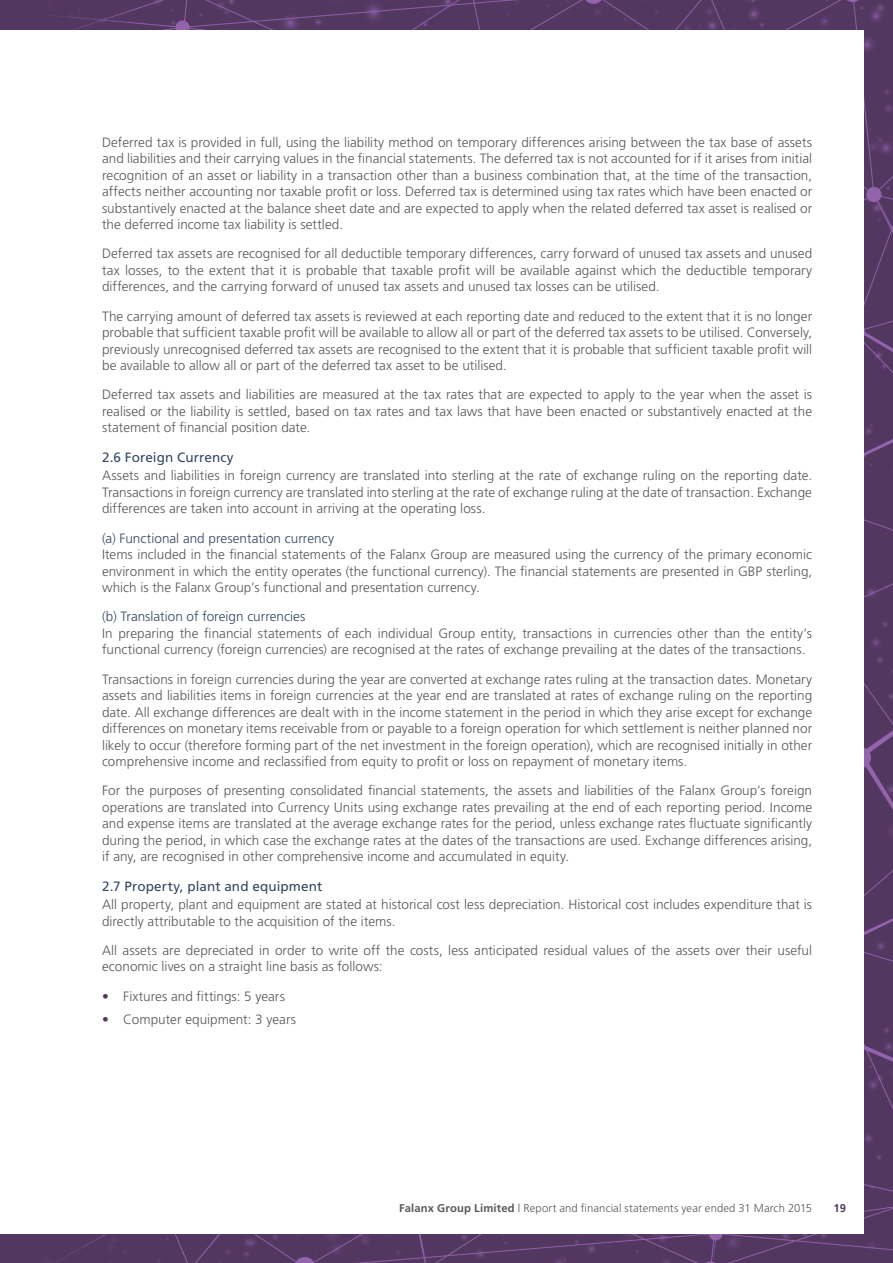
<style>
.page{position:relative;width:893px;height:1263px;background:#fff}
.page>*{position:absolute;margin:0;border:0;box-sizing:border-box;transform-origin:0 0}
.t1{font:300 13.5px/16.5px "Frutiger";color:#57585a;text-align:justify}
.t2{font:300 13.5px "Frutiger";color:#364664}
.t3{font:13.5px "Frutiger";letter-spacing:.01em;color:#364664}
.t4{font:300 11.25px "Frutiger";letter-spacing:.01em;color:#57585a}
.t5{font:700 11.25px "Frutiger";color:#523760}
.s1{color:#523760}
.s2{font-weight:700}
</style>
<div class="page">
<img style="left:136px;top:0;width:757px;height:1263px">
<div style="left:0;top:0;width:136px;height:1263px;background:#523760"></div>
<div style="left:0;top:30px;width:863px;height:1203px;background:#fff"></div>
<p class="t1" style="left:102px;top:134px;width:712px">Deferred tax is provided in full, using the liability method on temporary differences arising between the tax base of assets and liabilities and their carrying values in the financial statements. The deferred tax is not accounted for if it arises from initial recognition of an asset or liability in a transaction other than a business combination that, at the time of the transaction, affects neither accounting nor taxable profit or loss. Deferred tax is determined using tax rates which have been enacted or substantively enacted at the balance sheet date and are expected to apply when the related deferred tax asset is realised or the deferred income tax liability is settled.</p>
<p class="t1" style="left:102px;top:245px;width:712px">Deferred tax assets are recognised for all deductible temporary differences, carry forward of unused tax assets and unused tax losses, to the extent that it is probable that taxable profit will be available against which the deductible temporary differences, and the carrying forward of unused tax assets and unused tax losses can be utilised.</p>
<p class="t1" style="left:102px;top:308px;width:712px">The carrying amount of deferred tax assets is reviewed at each reporting date and reduced to the extent that it is no longer probable that sufficient taxable profit will be available to allow all or part of the deferred tax assets to be utilised. Conversely, previously unrecognised deferred tax assets are recognised to the extent that it is probable that sufficient taxable profit will be available to allow all or part of the deferred tax asset to be utilised.</p>
<p class="t1" style="left:102px;top:386px;width:712px">Deferred tax assets and liabilities are measured at the tax rates that are expected to apply to the year when the asset is realised or the liability is settled, based on tax rates and tax laws that have been enacted or substantively enacted at the statement of financial position date.</p>
<p class="t3" style="left:102px;top:449px;width:133px">2.6 Foreign Currency</p>
<p class="t1" style="left:102px;top:467px;width:711px">Assets and liabilities in foreign currency are translated into sterling at the rate of exchange ruling on the reporting date.<br>Transactions in foreign currency are translated into sterling at the rate of exchange ruling at the date of transaction. Exchange differences are taken into account in arriving at the operating loss.</p>
<p class="t2" style="left:102px;top:530px;width:234px">(a) Functional and presentation currency</p>
<p class="t1" style="left:102px;top:546px;width:712px">Items included in the financial statements of the Falanx Group are measured using the currency of the primary economic environment in which the entity operates (the functional currency). The financial statements are presented in GBP sterling, which is the Falanx Group’s functional and presentation currency.</p>
<p class="t2" style="left:102px;top:609px;width:205px">(b) Translation of foreign currencies</p>
<p class="t1" style="left:102px;top:625px;width:711px">In preparing the financial statements of each individual Group entity, transactions in currencies other than the entity’s functional currency (foreign currencies) are recognised at the rates of exchange prevailing at the dates of the transactions.</p>
<p class="t1" style="left:102px;top:671px;width:712px">Transactions in foreign currencies during the year are converted at exchange rates ruling at the transaction dates. Monetary assets and liabilities items in foreign currencies at the year end are translated at rates of exchange ruling on the reporting date. All exchange differences are dealt with in the income statement in the period in which they arise except for exchange differences on monetary items receivable from or payable to a foreign operation for which settlement is neither planned nor likely to occur (therefore forming part of the net investment in the foreign operation), which are recognised initially in other comprehensive income and reclassified from equity to profit or loss on repayment of monetary items.</p>
<p class="t1" style="left:102px;top:782px;width:712px">For the purposes of presenting consolidated financial statements, the assets and liabilities of the Falanx Group’s foreign operations are translated into Currency Units using exchange rates prevailing at the end of each reporting period. Income and expense items are translated at the average exchange rates for the period, unless exchange rates fluctuate significantly during the period, in which case the exchange rates at the dates of the transactions are used. Exchange differences arising, if any, are recognised in other comprehensive income and accumulated in equity.</p>
<p class="t3" style="left:102px;top:878px;width:222px">2.7 Property, plant and equipment</p>
<p class="t1" style="left:102px;top:896px;width:712px">All property, plant and equipment are stated at historical cost less depreciation. Historical cost includes expenditure that is directly attributable to the acquisition of the items.</p>
<p class="t1" style="left:102px;top:942px;width:711px">All assets are depreciated in order to write off the costs, less anticipated residual values of the assets over their useful economic lives on a straight line basis as follows:</p>
<p class="t1" style="left:102px;top:988px;width:184px"><span class="s1">•</span> Fixtures and fittings: 5 years</p>
<p class="t1" style="left:102px;top:1011px;width:195px"><span class="s1">•</span> Computer equipment: 3 years</p>
<p class="t4" style="left:399px;top:1202px;width:414px"><span class="s2">Falanx Group Limited</span> | Report and financial statements year ended 31 March 2015</p>
<p class="t5" style="left:833px;top:1202px;width:14px">19</p>
</div>
